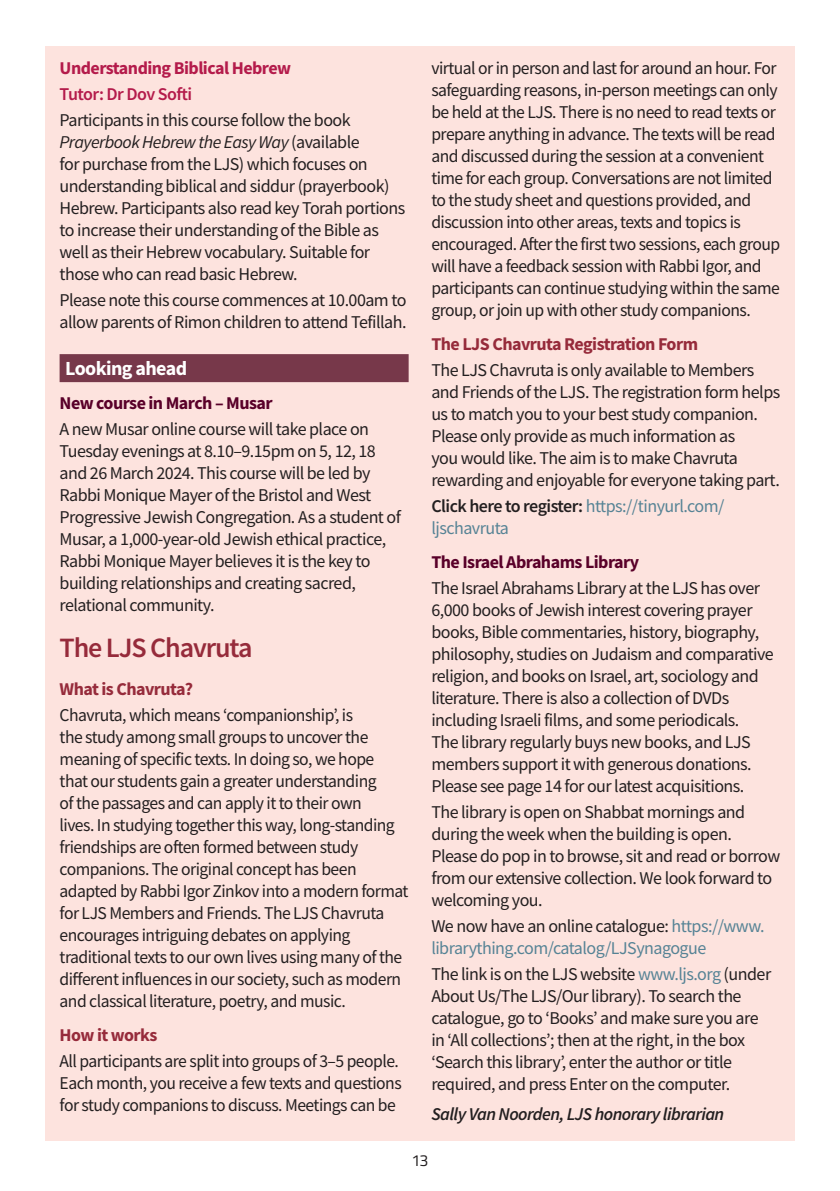
<style>
.page{position:relative;width:840px;height:1191px;background:#fff}
.page>*{position:absolute;margin:0;border:0;box-sizing:border-box;transform-origin:0 0}
.TLC_head{font:600 28px "Source Sans Pro";letter-spacing:-.04em;color:#962b3b}
.TLC_band_3{font:700 20px "Source Sans Pro";letter-spacing:-.03em;color:#fff}
.TLC_text{font:18px/22px "Source Sans Pro";letter-spacing:-.03em;color:#231f20}
.TLC_text-2{font:18px/22px "Source Sans Pro";letter-spacing:-.03em;color:#568395}
.TLC_subhead_1{font:700 18px "Source Sans Pro";letter-spacing:-.03em;color:#962b3b}
.TLC_subhead_1-2{font:700 18px "Source Sans Pro";letter-spacing:-.03em;color:#590029}
.MT_author{font:italic 600 18px "Source Sans Pro";letter-spacing:-.03em;color:#231f20}
.TLC_subhead_1-3{font:700 18px "Source Sans Pro";letter-spacing:-.03em;color:#b41b4b}
.TLC_subhead_2{font:600 18px "Source Sans Pro";letter-spacing:-.03em;color:#b41b4b}
.t1{font:16px "Titillium Web";color:#231f20}
.s1{font-style:italic}
.s2{font-weight:600;color:#231f20}
.s3{color:#231f20}
.s4{color:#568395}
</style>
<div class="page">
<div style="left:45px;top:46px;width:749px;height:1094px;background:#fde3de"></div>
<div style="left:60px;top:354px;width:348px;height:28px;background:#77384a"></div>
<p class="TLC_subhead_1-3" style="left:60px;top:55px;width:233px">Understanding Biblical Hebrew</p>
<p class="TLC_subhead_2" style="left:60px;top:82px;width:134px">Tutor: Dr Dov Softi</p>
<p class="TLC_text" style="left:60px;top:108px;width:347px">Participants in this course follow the book <span class="s1">Prayerbook Hebrew the Easy Way</span> (available<br>for purchase from the LJS) which focuses on understanding biblical and siddur (prayerbook)<br>Hebrew. Participants also read key Torah portions to increase their understanding of the Bible as well as their Hebrew vocabulary. Suitable for those who can read basic Hebrew.</p>
<p class="TLC_text" style="left:60px;top:288px;width:348px">Please note this course commences at 10.00am to allow parents of Rimon children to attend Tefillah.</p>
<p class="TLC_band_3" style="left:65px;top:354px;width:123px">Looking ahead</p>
<p class="TLC_subhead_1-2" style="left:60px;top:390px;width:214px">New course in March – Musar</p>
<p class="TLC_text" style="left:60px;top:417px;width:343px">A new Musar online course will take place on Tuesday evenings at 8.10–9.15pm on 5, 12, 18 and 26 March 2024. This course will be led by Rabbi Monique Mayer of the Bristol and West Progressive Jewish Congregation. As a student of Musar, a 1,000-year-old Jewish ethical practice, Rabbi Monique Mayer believes it is the key to building relationships and creating sacred, relational community.</p>
<p class="TLC_head" style="left:60px;top:629px;width:194px">The LJS Chavruta</p>
<p class="TLC_subhead_1" style="left:60px;top:676px;width:135px">What is Chavruta?</p>
<p class="TLC_text" style="left:60px;top:703px;width:350px">Chavruta, which means ‘companionship’, is<br>the study among small groups to uncover the meaning of specific texts. In doing so, we hope<br>that our students gain a greater understanding<br>of the passages and can apply it to their own<br>lives. In studying together this way, long-standing friendships are often formed between study companions. The original concept has been adapted by Rabbi Igor Zinkov into a modern format for LJS Members and Friends. The LJS Chavruta encourages intriguing debates on applying traditional texts to our own lives using many of the different influences in our society, such as modern and classical literature, poetry, and music.</p>
<p class="TLC_subhead_1" style="left:60px;top:1022px;width:99px">How it works</p>
<p class="TLC_text" style="left:60px;top:1049px;width:343px">All participants are split into groups of 3–5 people.<br>Each month, you receive a few texts and questions for study companions to discuss. Meetings can be</p>
<p class="TLC_text" style="left:431px;top:56px;width:350px">virtual or in person and last for around an hour. For safeguarding reasons, in-person meetings can only be held at the LJS. There is no need to read texts or prepare anything in advance. The texts will be read and discussed during the session at a convenient time for each group. Conversations are not limited to the study sheet and questions provided, and discussion into other areas, texts and topics is encouraged. After the first two sessions, each group will have a feedback session with Rabbi Igor, and participants can continue studying within the same group, or join up with other study companions.</p>
<p class="TLC_subhead_1" style="left:431px;top:331px;width:268px">The LJS Chavruta Registration Form</p>
<p class="TLC_text" style="left:431px;top:358px;width:350px">The LJS Chavruta is only available to Members and Friends of the LJS. The registration form helps us to match you to your best study companion.<br>Please only provide as much information as<br>you would like. The aim is to make Chavruta rewarding and enjoyable for everyone taking part.</p>
<p class="TLC_text-2" style="left:431px;top:494px;width:294px"><span class="s2">Click here to register:</span> https://tinyurl.com/ ljschavruta</p>
<p class="TLC_subhead_1-2" style="left:431px;top:549px;width:209px">The Israel Abrahams Library</p>
<p class="TLC_text" style="left:431px;top:576px;width:344px">The Israel Abrahams Library at the LJS has over 6,000 books of Jewish interest covering prayer books, Bible commentaries, history, biography, philosophy, studies on Judaism and comparative religion, and books on Israel, art, sociology and literature. There is also a collection of DVDs including Israeli films, and some periodicals.<br>The library regularly buys new books, and LJS members support it with generous donations.<br>Please see page 14 for our latest acquisitions.</p>
<p class="TLC_text" style="left:431px;top:800px;width:350px">The library is open on Shabbat mornings and during the week when the building is open.<br>Please do pop in to browse, sit and read or borrow from our extensive collection. We look forward to welcoming you.</p>
<p class="TLC_text-2" style="left:431px;top:914px;width:334px"><span class="s3">We now have an online catalogue:</span> https://www. librarything.com/catalog/LJSynagogue</p>
<p class="TLC_text" style="left:431px;top:962px;width:341px">The link is on the LJS website <span class="s4">www.ljs.org</span> (under About Us/The LJS/Our library). To search the catalogue, go to ‘Books’ and make sure you are in ‘All collections’; then at the right, in the box ‘Search this library’, enter the author or title required, and press Enter on the computer.</p>
<p class="MT_author" style="left:431px;top:1102px;width:294px">Sally Van Noorden, LJS honorary librarian</p>
<p class="t1" style="left:411px;top:1148px;width:19px">13</p>
</div>
